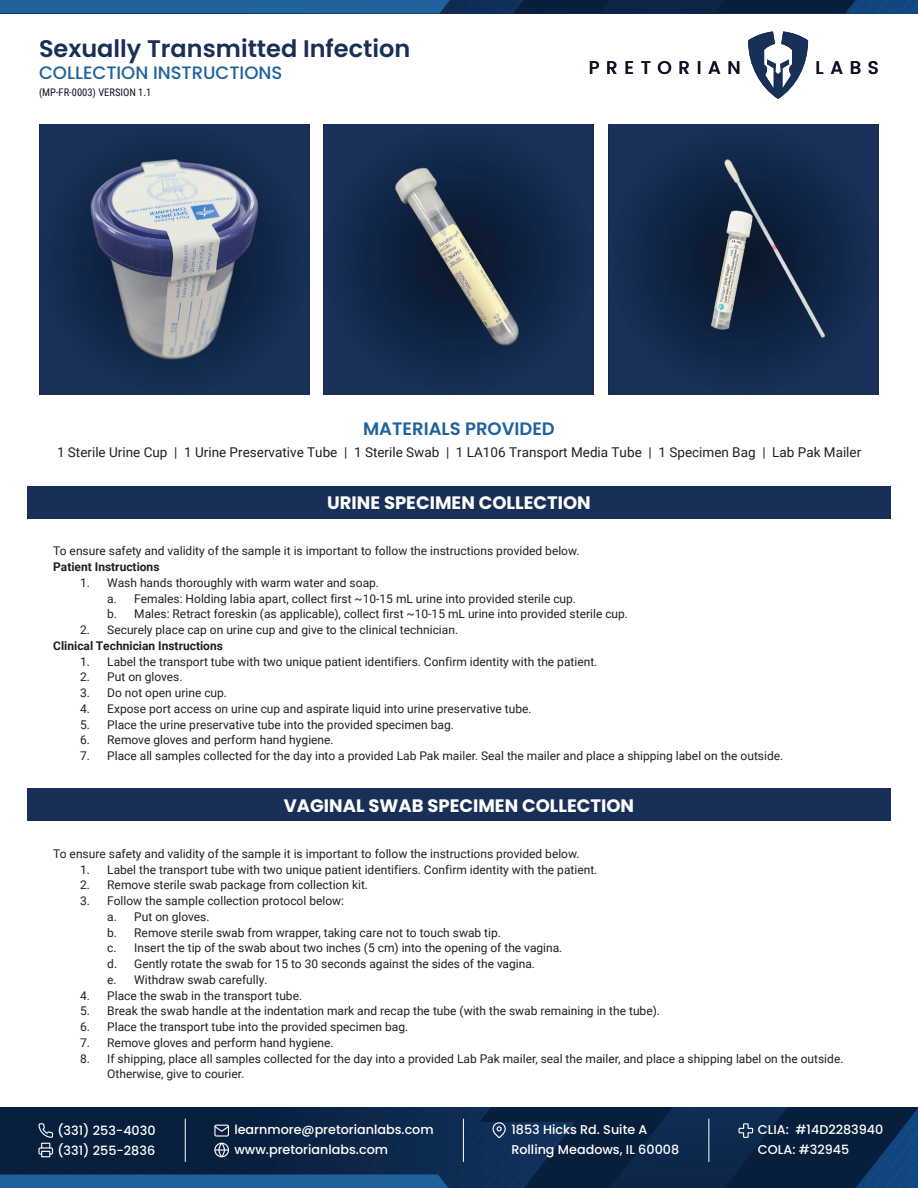
<style>
.page{position:relative;width:918px;height:1188px;background:#fff}
.page>*{position:absolute;margin:0;border:0;box-sizing:border-box;transform-origin:0 0}
.t1{font:600 24px "Poppins";color:#183058}
.t2{font:500 18.3px "Poppins";letter-spacing:.36em;color:#0d1328}
.t3{font:700 18px "Poppins";color:#fff}
.t4{font:500 18px "Poppins";color:#1e629e}
.t5{font:600 18px "Poppins";color:#1e629e}
.t6{font:13.5px "Roboto";color:#231f20}
.t7{font:500 12.75px/19.5px "Poppins";color:#fff}
.t8{font:12px/15.8px "Roboto";color:#231f20}
.t9{font:700 12px "Roboto";color:#231f20}
.t10{font:10.5px "Roboto Condensed";color:#0d1328}
</style>
<div class="page">
<div style="left:27px;top:789px;width:864px;height:32px;background:#183058"></div>
<div style="left:27px;top:486px;width:864px;height:32px;background:#183058"></div>
<img style="left:39px;top:124px;width:270px;height:270px">
<img style="left:324px;top:124px;width:270px;height:270px">
<img style="left:609px;top:124px;width:270px;height:270px">
<svg style="left:748px;top:32px;width:60px;height:67px"></svg>
<svg style="left:0;top:0;width:918px;height:14px;background:#134372"></svg>
<svg style="left:0;top:1107px;width:918px;height:81px;background:#0c294e"></svg>
<h1 class="t1" style="left:39px;top:34px;width:373px">Sexually Transmitted Infection</h1>
<h3 class="t4" style="left:39px;top:62px;width:245px">COLLECTION INSTRUCTIONS</h3>
<p class="t10" style="left:39px;top:85px;width:114px">(MP-FR-0003) VERSION 1.1</p>
<h2 class="t2" style="left:589px;top:57px;width:154px">PRETORIAN</h2>
<h2 class="t2" style="left:816px;top:57px;width:65px">LABS</h2>
<h3 class="t5" style="left:363px;top:418px;width:193px">MATERIALS PROVIDED</h3>
<p class="t6" style="left:57px;top:443px;width:806px">1 Sterile Urine Cup | 1 Urine Preservative Tube | 1 Sterile Swab | 1 LA106 Transport Media Tube | 1 Specimen Bag | Lab Pak Mailer</p>
<h3 class="t3" style="left:327px;top:492px;width:265px">URINE SPECIMEN COLLECTION</h3>
<p class="t8" style="left:53px;top:543px;width:528px">To ensure safety and validity of the sample it is important to follow the instructions provided below.</p>
<p class="t9" style="left:53px;top:558px;width:108px">Patient Instructions</p>
<p class="t8" style="left:107px;top:574px;width:522px;text-indent:-27px">1. Wash hands thoroughly with warm water and soap.<br>a. Females: Holding labia apart, collect first ~10-15 mL urine into provided sterile cup.<br>b. Males: Retract foreskin (as applicable), collect first ~10-15 mL urine into provided sterile cup.</p>
<p class="t8" style="left:80px;top:621px;width:379px">2. Securely place cap on urine cup and give to the clinical technician.</p>
<p class="t9" style="left:53px;top:637px;width:171px">Clinical Technician Instructions</p>
<p class="t8" style="left:80px;top:653px;width:519px">1. Label the transport tube with two unique patient identifiers. Confirm identity with the patient.</p>
<p class="t8" style="left:80px;top:669px;width:104px">2. Put on gloves.</p>
<p class="t8" style="left:80px;top:684px;width:148px">3. Do not open urine cup.</p>
<p class="t8" style="left:80px;top:700px;width:453px">4. Expose port access on urine cup and aspirate liquid into urine preservative tube.</p>
<p class="t8" style="left:80px;top:716px;width:375px">5. Place the urine preservative tube into the provided specimen bag.</p>
<p class="t8" style="left:80px;top:732px;width:255px">6. Remove gloves and perform hand hygiene.</p>
<p class="t8" style="left:80px;top:747px;width:705px">7. Place all samples collected for the day into a provided Lab Pak mailer. Seal the mailer and place a shipping label on the outside.</p>
<h3 class="t3" style="left:284px;top:795px;width:352px">VAGINAL SWAB SPECIMEN COLLECTION</h3>
<p class="t8" style="left:53px;top:845px;width:528px">To ensure safety and validity of the sample it is important to follow the instructions provided below.</p>
<p class="t8" style="left:80px;top:861px;width:519px">1. Label the transport tube with two unique patient identifiers. Confirm identity with the patient.</p>
<p class="t8" style="left:80px;top:877px;width:289px">2. Remove sterile swab package from collection kit.</p>
<p class="t8" style="left:107px;top:893px;width:457px;text-indent:-27px">3. Follow the sample collection protocol below:<br>a. Put on gloves.<br>b. Remove sterile swab from wrapper, taking care not to touch swab tip.<br>c. Insert the tip of the swab about two inches (5 cm) into the opening of the vagina. d. Gently rotate the swab for 15 to 30 seconds against the sides of the vagina.<br>e. Withdraw swab carefully.</p>
<p class="t8" style="left:80px;top:987px;width:223px">4. Place the swab in the transport tube.</p>
<p class="t8" style="left:80px;top:1003px;width:581px">5. Break the swab handle at the indentation mark and recap the tube (with the swab remaining in the tube).</p>
<p class="t8" style="left:80px;top:1019px;width:330px">6. Place the transport tube into the provided specimen bag.</p>
<p class="t8" style="left:80px;top:1034px;width:255px">7. Remove gloves and perform hand hygiene.</p>
<p class="t8" style="left:107px;top:1050px;width:738px;text-indent:-27px">8. If shipping, place all samples collected for the day into a provided Lab Pak mailer, seal the mailer, and place a shipping label on the outside.<br>Otherwise, give to courier.</p>
<p class="t7" style="left:57px;top:1121px;width:100px">(331) 253-4030 (331) 255-2836</p>
<p class="t7" style="left:758px;top:1120px;width:127px">CLIA: #14D2283940<br>COLA: #32945</p>
<p class="t7" style="left:234px;top:1120px;width:201px">learnmore@pretorianlabs.com www.pretorianlabs.com</p>
<p class="t7" style="left:511px;top:1120px;width:169px">1853 Hicks Rd. Suite A<br>Rolling Meadows, IL 60008</p>
</div>
